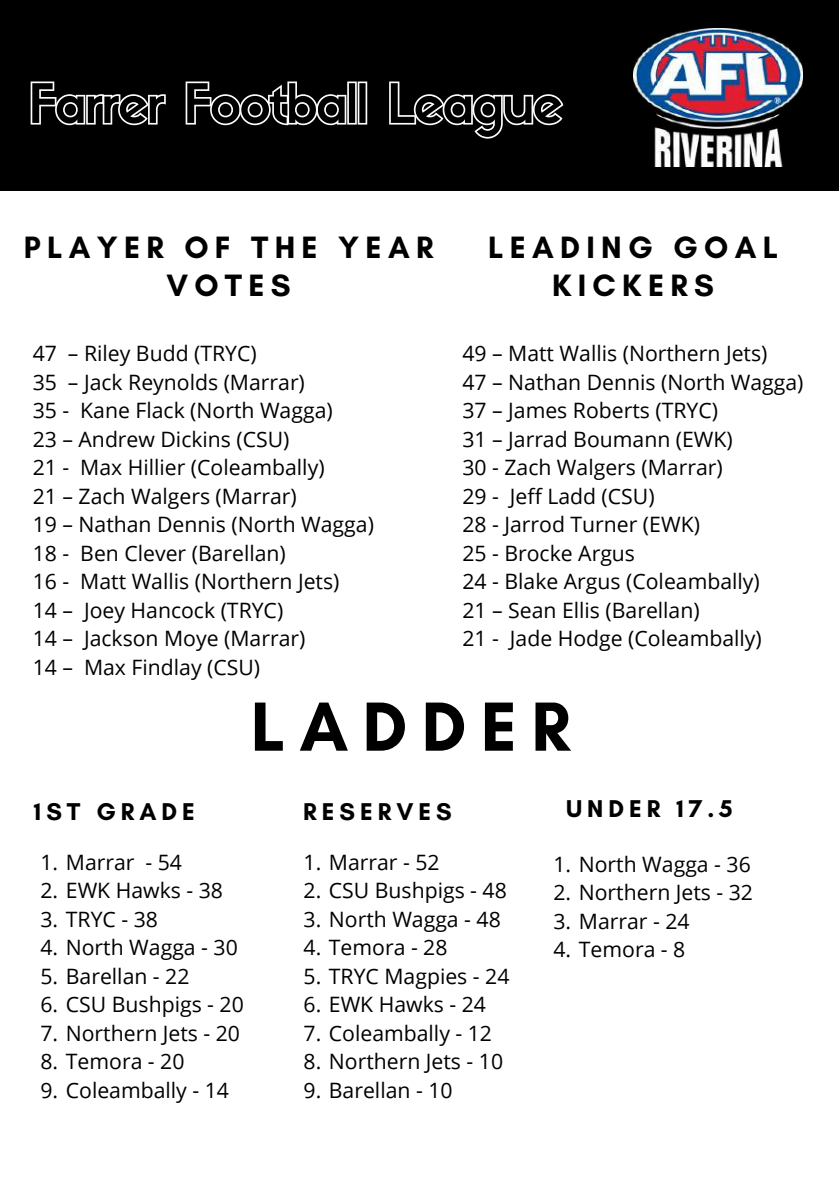
<style>
.page{position:relative;width:839px;height:1191px;background:#fff}
.page>*{position:absolute;margin:0;border:0;box-sizing:border-box;transform-origin:0 0}
.t1{font:700 70.8px "Glacial Indifference";letter-spacing:.2em;color:#000}
.t2{font:55.6px "Sifonn Basic Outline";letter-spacing:-.065em;color:#fdfefe}
.t3{font:700 31.4px/37.6px "Glacial Indifference";letter-spacing:.2em;color:#000;text-align:center}
.t4{font:700 24.8px "Glacial Indifference";letter-spacing:.2em;color:#000}
.t5{font:21.2px/28.4px "Open Sans";color:#000}
</style>
<div class="page">
<div style="left:0;top:0;width:838px;height:190px;background:#000"></div>
<img style="left:633px;top:29px;width:169px;height:138px">
<h2 class="t2" style="left:27px;top:82px;width:538px">Farrer Football League</h2>
<h3 class="t3" style="left:24px;top:228px;width:411px">PLAYER OF THE YEAR<br>VOTES</h3>
<h3 class="t3" style="left:488px;top:228px;width:291px">LEADING GOAL<br>KICKERS</h3>
<p class="t5" style="left:33px;top:339px;width:343px">47 – Riley Budd (TRYC)<br>35 – Jack Reynolds (Marrar)<br>35 - Kane Flack (North Wagga)<br>23 – Andrew Dickins (CSU)<br>21 - Max Hillier (Coleambally)<br>21 – Zach Walgers (Marrar)<br>19 – Nathan Dennis (North Wagga)<br>18 - Ben Clever (Barellan)<br>16 - Matt Wallis (Northern Jets)<br>14 – Joey Hancock (TRYC)<br>14 – Jackson Moye (Marrar)<br>14 – Max Findlay (CSU)</p>
<p class="t5" style="left:462px;top:339px;width:343px">49 – Matt Wallis (Northern Jets)<br>47 – Nathan Dennis (North Wagga)<br>37 – James Roberts (TRYC)<br>31 – Jarrad Boumann (EWK)<br>30 - Zach Walgers (Marrar)<br>29 - Jeff Ladd (CSU)<br>28 - Jarrod Turner (EWK)<br>25 - Brocke Argus<br>24 - Blake Argus (Coleambally)<br>21 – Sean Ellis (Barellan)<br>21 - Jade Hodge (Coleambally)</p>
<h1 class="t1" style="left:250px;top:683px;width:321px">LADDER</h1>
<p class="t4" style="left:34px;top:796px;width:162px">1ST GRADE</p>
<p class="t4" style="left:303px;top:796px;width:150px">RESERVES</p>
<p class="t4" style="left:566px;top:793px;width:168px">UNDER 17.5</p>
<p class="t5" style="left:41px;top:847px;width:143px">1. Marrar - 54</p>
<p class="t5" style="left:41px;top:876px;width:184px">2. EWK Hawks - 38</p>
<p class="t5" style="left:41px;top:904px;width:119px">3. TRYC - 38</p>
<p class="t5" style="left:41px;top:933px;width:199px">4. North Wagga - 30</p>
<p class="t5" style="left:41px;top:961px;width:150px">5. Barellan - 22</p>
<p class="t5" style="left:41px;top:990px;width:205px">6. CSU Bushpigs - 20</p>
<p class="t5" style="left:41px;top:1018px;width:201px">7. Northern Jets - 20</p>
<p class="t5" style="left:41px;top:1047px;width:145px">8. Temora - 20</p>
<p class="t5" style="left:41px;top:1075px;width:190px">9. Coleambally - 14</p>
<p class="t5" style="left:303px;top:847px;width:137px">1. Marrar - 52</p>
<p class="t5" style="left:303px;top:876px;width:205px">2. CSU Bushpigs - 48</p>
<p class="t5" style="left:303px;top:904px;width:199px">3. North Wagga - 48</p>
<p class="t5" style="left:303px;top:933px;width:145px">4. Temora - 28</p>
<p class="t5" style="left:303px;top:961px;width:207px">5. TRYC Magpies - 24</p>
<p class="t5" style="left:303px;top:990px;width:184px">6. EWK Hawks - 24</p>
<p class="t5" style="left:303px;top:1018px;width:190px">7. Coleambally - 12</p>
<p class="t5" style="left:303px;top:1047px;width:201px">8. Northern Jets - 10</p>
<p class="t5" style="left:303px;top:1075px;width:150px">9. Barellan - 10</p>
<p class="t5" style="left:553px;top:849px;width:199px">1. North Wagga - 36</p>
<p class="t5" style="left:553px;top:878px;width:201px">2. Northern Jets - 32</p>
<p class="t5" style="left:553px;top:906px;width:137px">3. Marrar - 24</p>
<p class="t5" style="left:553px;top:935px;width:133px">4. Temora - 8</p>
</div>
